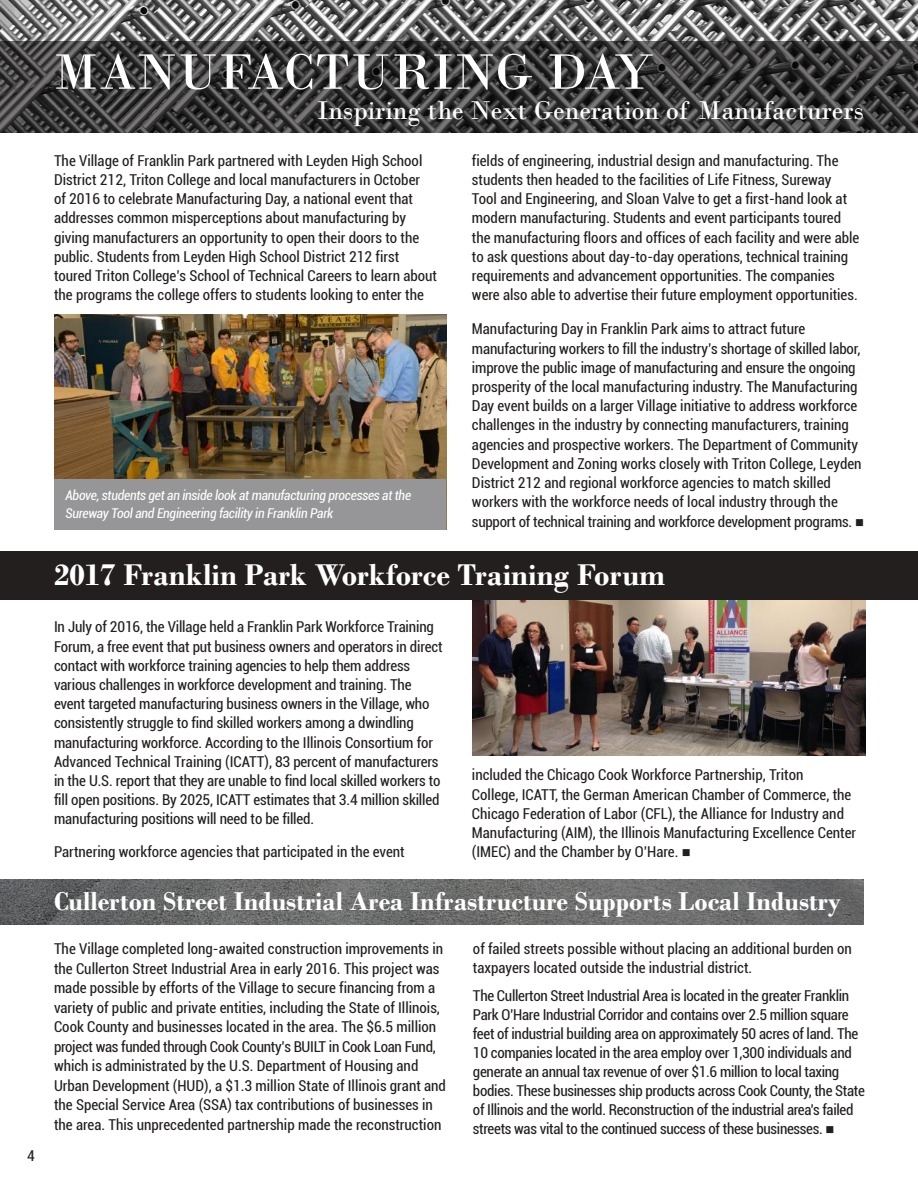
<style>
.page{position:relative;width:918px;height:1188px;background:#fff}
.page>*{position:absolute;margin:0;border:0;box-sizing:border-box;transform-origin:0 0}
.t1{font:52.5px "Bodoni";letter-spacing:.015em;color:#fff}
.t2{font:700 31.5px "Bodoni";color:#fff}
.t3{font:700 27px "Bodoni";color:#fff}
.t4{font:27px "Bodoni";color:#fff}
.t5{font:condensed 15px/19.2px "Roboto";color:#241f1f}
.t6{font:condensed 15px/19px "Roboto";letter-spacing:-.02em;color:#241f1f}
.t7{font:italic condensed 13.5px/17.5px "Roboto";letter-spacing:-.02em;color:#fff}
</style>
<div class="page">
<img style="left:473px;top:600px;width:392px;height:156px">
<img style="left:0;top:879px;width:863px;height:45px">
<img style="left:0;top:0;width:918px;height:41px">
<svg style="left:0;top:41px;width:918px;height:91px;background:#3e3c3c"></svg>
<img style="left:54px;top:314px;width:392px;height:165px">
<div style="left:54px;top:479px;width:392px;height:50px;background:#969698"></div>
<div style="left:0;top:551px;width:918px;height:49px;background:#241f1f"></div>
<p class="t5" style="left:27px;top:1146px;width:9px">4</p>
<h1 class="t1" style="left:54px;top:41px;width:601px">MANUFACTURING DAY</h1>
<h3 class="t4" style="left:317px;top:94px;width:548px">Inspiring the Next Generation of Manufacturers</h3>
<p class="t5" style="left:54px;top:150px;width:385px">The Village of Franklin Park partnered with Leyden High School District 212, Triton College and local manufacturers in October<br>of 2016 to celebrate Manufacturing Day, a national event that addresses common misperceptions about manufacturing by giving manufacturers an opportunity to open their doors to the public. Students from Leyden High School District 212 first toured Triton College’s School of Technical Careers to learn about the programs the college offers to students looking to enter the</p>
<p class="t7" style="left:66px;top:486px;width:347px">Above, students get an inside look at manufacturing processes at the<br>Sureway Tool and Engineering facility in Franklin Park</p>
<p class="t5" style="left:472px;top:150px;width:389px">fields of engineering, industrial design and manufacturing. The students then headed to the facilities of Life Fitness, Sureway Tool and Engineering, and Sloan Valve to get a first-hand look at modern manufacturing. Students and event participants toured the manufacturing floors and offices of each facility and were able to ask questions about day-to-day operations, technical training requirements and advancement opportunities. The companies were also able to advertise their future employment opportunities.</p>
<p class="t5" style="left:472px;top:319px;width:394px">Manufacturing Day in Franklin Park aims to attract future manufacturing workers to fill the industry’s shortage of skilled labor, improve the public image of manufacturing and ensure the ongoing prosperity of the local manufacturing industry. The Manufacturing Day event builds on a larger Village initiative to address workforce challenges in the industry by connecting manufacturers, training agencies and prospective workers. The Department of Community Development and Zoning works closely with Triton College, Leyden District 212 and regional workforce agencies to match skilled workers with the workforce needs of local industry through the support of technical training and workforce development programs. ■</p>
<h2 class="t2" style="left:54px;top:556px;width:613px">2017 Franklin Park Workforce Training Forum</h2>
<p class="t5" style="left:54px;top:617px;width:390px">In July of 2016, the Village held a Franklin Park Workforce Training Forum, a free event that put business owners and operators in direct contact with workforce training agencies to help them address various challenges in workforce development and training. The event targeted manufacturing business owners in the Village, who consistently struggle to find skilled workers among a dwindling manufacturing workforce. According to the Illinois Consortium for Advanced Technical Training (ICATT), 83 percent of manufacturers in the U.S. report that they are unable to find local skilled workers to fill open positions. By 2025, ICATT estimates that 3.4 million skilled manufacturing positions will need to be filled.</p>
<p class="t5" style="left:54px;top:842px;width:352px">Partnering workforce agencies that participated in the event</p>
<p class="t5" style="left:472px;top:765px;width:386px">included the Chicago Cook Workforce Partnership, Triton<br>College, ICATT, the German American Chamber of Commerce, the Chicago Federation of Labor (CFL), the Alliance for Industry and Manufacturing (AIM), the Illinois Manufacturing Excellence Center (IMEC) and the Chamber by O’Hare. ■</p>
<h3 class="t3" style="left:54px;top:886px;width:789px">Cullerton Street Industrial Area Infrastructure Supports Local Industry</h3>
<p class="t5" style="left:54px;top:939px;width:394px">The Village completed long-awaited construction improvements in the Cullerton Street Industrial Area in early 2016. This project was made possible by efforts of the Village to secure financing from a variety of public and private entities, including the State of Illinois, Cook County and businesses located in the area. The $6.5 million project was funded through Cook County’s BUILT in Cook Loan Fund, which is administrated by the U.S. Department of Housing and Urban Development (HUD), a $1.3 million State of Illinois grant and the Special Service Area (SSA) tax contributions of businesses in the area. This unprecedented partnership made the reconstruction</p>
<p class="t5" style="left:473px;top:939px;width:381px">of failed streets possible without placing an additional burden on taxpayers located outside the industrial district.</p>
<p class="t6" style="left:473px;top:986px;width:393px">The Cullerton Street Industrial Area is located in the greater Franklin Park O’Hare Industrial Corridor and contains over 2.5 million square feet of industrial building area on approximately 50 acres of land. The 10 companies located in the area employ over 1,300 individuals and generate an annual tax revenue of over $1.6 million to local taxing bodies. These businesses ship products across Cook County, the State of Illinois and the world. Reconstruction of the industrial area's failed streets was vital to the continued success of these businesses. ■</p>
</div>
